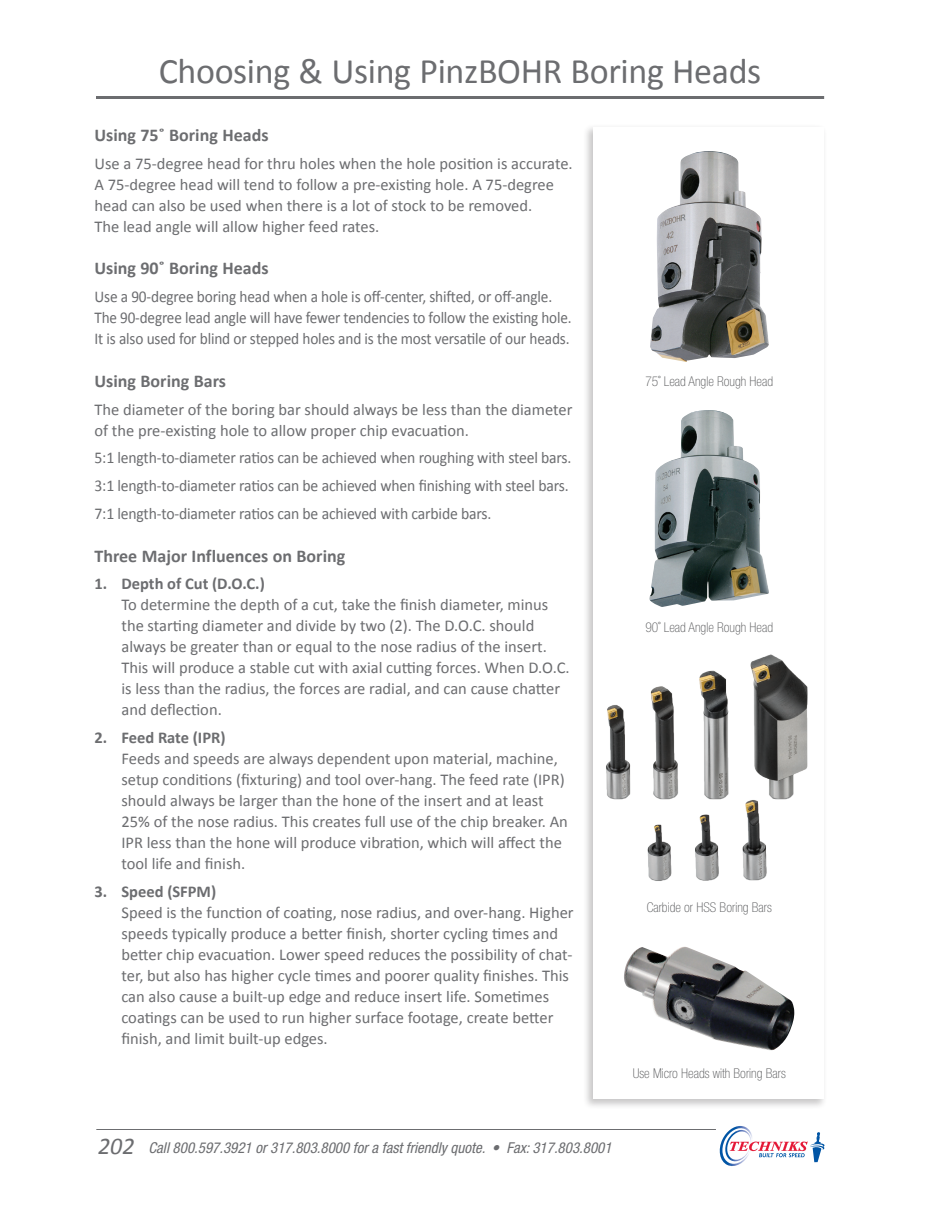
<style>
.page{position:relative;width:945px;height:1215px;background:#fff}
.page>*{position:absolute;margin:0;border:0;box-sizing:border-box;transform-origin:0 0}
.t1{font:36px "Calibri";letter-spacing:-.01em;color:#6c6d70}
.t2{font:700 18px "Calibri";color:#6c6d70}
.t3{font:16.5px/21px "Calibri";color:#6c6d70}
.t4{font:16.5px/21px "Calibri";color:#6c6d70;scale:.93 1}
.t5{font:16.5px/27.8px "Calibri";color:#6c6d70;scale:.95 1}
.t6{font:700 16.5px "Calibri";color:#6c6d70}
.t7{font:italic condensed 15px "Helvetica Neue";color:#6c6d70}
.t8{font:100 condensed 13.5px "Helvetica Neue";color:#57585a}
.s1{font-family:"Calibri";font-stretch:normal;font-size:24px}
</style>
<div class="page">
<svg style="left:719px;top:1126px;width:106px;height:40px"></svg>
<hr style="left:96px;top:1129px;width:620px;height:1px;background:#6c6d70">
<hr style="left:96px;top:96px;width:728px;height:3px;background:#6c6d70">
<div style="left:583px;top:123px;width:244px;height:987px;background:#231f20;opacity:.25"></div>
<div style="left:593px;top:127px;width:231px;height:972px;background:#fff"></div>
<img style="left:650px;top:151px;width:119px;height:211px">
<img style="left:649px;top:410px;width:120px;height:197px">
<img style="left:586px;top:650px;width:222px;height:166px">
<img style="left:641px;top:731px;width:140px;height:150px">
<img style="left:624px;top:947px;width:170px;height:103px">
<h1 class="t1" style="left:159px;top:48px;width:604px">Choosing &amp; Using PinzBOHR Boring Heads</h1>
<p class="t2" style="left:94px;top:123px;width:176px">Using 75˚ Boring Heads</p>
<p class="t3" style="left:94px;top:153px;width:480px">Use a 75-degree head for thru holes when the hole position is accurate.<br>A 75-degree head will tend to follow a pre-existing hole. A 75-degree head can also be used when there is a lot of stock to be removed.<br>The lead angle will allow higher feed rates.</p>
<p class="t2" style="left:94px;top:257px;width:176px">Using 90˚ Boring Heads</p>
<p class="t4" style="left:94px;top:286px;width:515px">Use a 90-degree boring head when a hole is off-center, shifted, or off-angle.<br>The 90-degree lead angle will have fewer tendencies to follow the existing hole.<br>It is also used for blind or stepped holes and is the most versatile of our heads.</p>
<p class="t2" style="left:94px;top:369px;width:133px">Using Boring Bars</p>
<p class="t3" style="left:94px;top:399px;width:480px">The diameter of the boring bar should always be less than the diameter of the pre-existing hole to allow proper chip evacuation.</p>
<p class="t5" style="left:94px;top:444px;width:504px">5:1 length-to-diameter ratios can be achieved when roughing with steel bars.<br>3:1 length-to-diameter ratios can be achieved when finishing with steel bars.<br>7:1 length-to-diameter ratios can be achieved with carbide bars.</p>
<p class="t2" style="left:94px;top:544px;width:252px">Three Major Influences on Boring</p>
<p class="t6" style="left:94px;top:573px;width:172px">1. Depth of Cut (D.O.C.)</p>
<p class="t3" style="left:121px;top:594px;width:450px">To determine the depth of a cut, take the finish diameter, minus the starting diameter and divide by two (2). The D.O.C. should always be greater than or equal to the nose radius of the insert.<br>This will produce a stable cut with axial cutting forces. When D.O.C. is less than the radius, the forces are radial, and can cause chatter and deflection.</p>
<p class="t6" style="left:94px;top:727px;width:133px">2. Feed Rate (IPR)</p>
<p class="t3" style="left:121px;top:748px;width:448px">Feeds and speeds are always dependent upon material, machine, setup conditions (fixturing) and tool over-hang. The feed rate (IPR) should always be larger than the hone of the insert and at least 25% of the nose radius. This creates full use of the chip breaker. An IPR less than the hone will produce vibration, which will affect the tool life and finish.</p>
<p class="t6" style="left:94px;top:881px;width:123px">3. Speed (SFPM)</p>
<p class="t3" style="left:121px;top:902px;width:454px">Speed is the function of coating, nose radius, and over-hang. Higher speeds typically produce a better finish, shorter cycling times and better chip evacuation. Lower speed reduces the possibility of chat&shy;ter, but also has higher cycle times and poorer quality finishes. This can also cause a built-up edge and reduce insert life. Sometimes coatings can be used to run higher surface footage, create better finish, and limit built-up edges.</p>
<p class="t8" style="left:645px;top:374px;width:129px">75˚ Lead Angle Rough Head</p>
<p class="t8" style="left:645px;top:620px;width:129px">90˚ Lead Angle Rough Head</p>
<p class="t8" style="left:647px;top:899px;width:127px">Carbide or HSS Boring Bars</p>
<p class="t8" style="left:633px;top:1066px;width:154px">Use Micro Heads with Boring Bars</p>
<p class="t7" style="left:98px;top:1139px;width:515px"><span class="s1">202</span> Call 800.597.3921 or 317.803.8000 for a fast friendly quote. • Fax: 317.803.8001</p>
</div>
